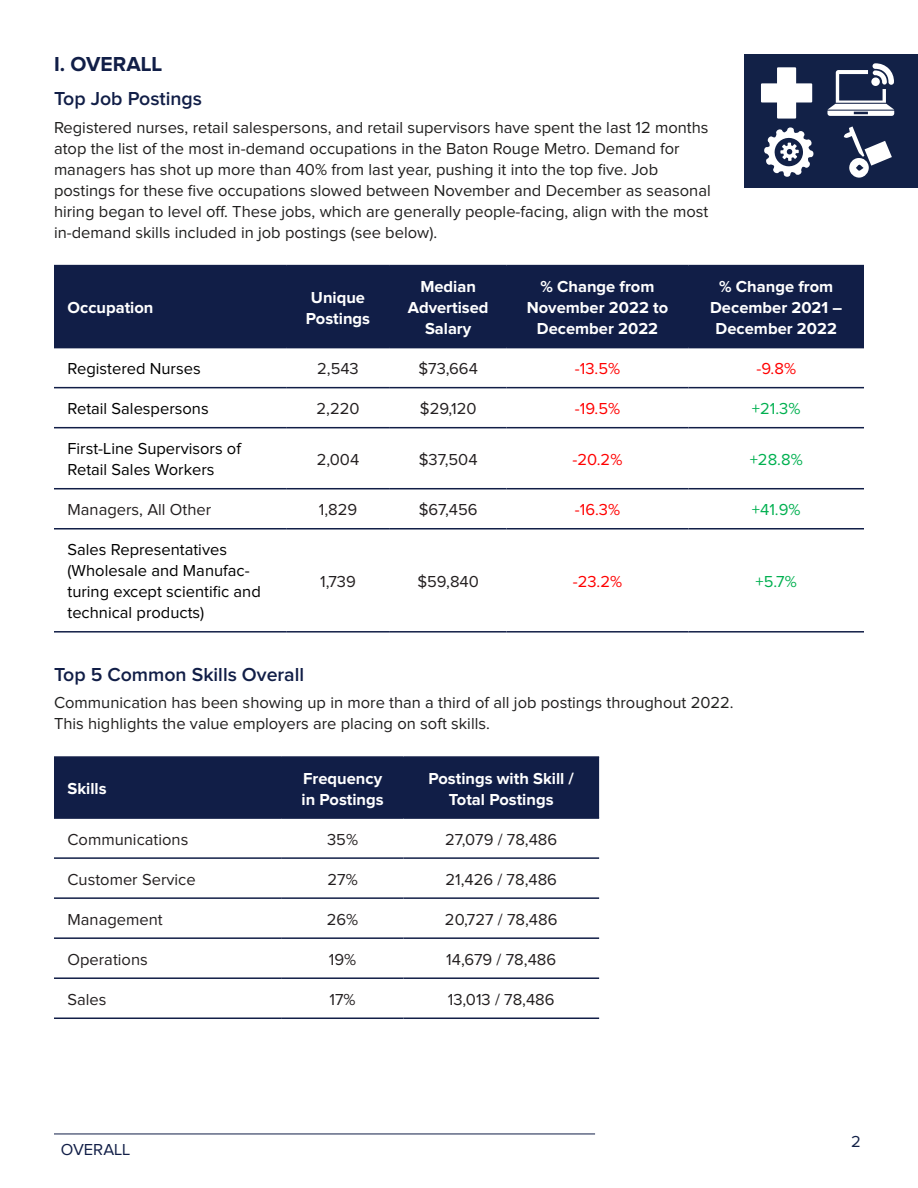
<style>
.page{position:relative;width:918px;height:1188px;background:#fff}
.page>*{position:absolute;margin:0;border:0;box-sizing:border-box;transform-origin:0 0}
.Basic2{font:700 21px "Proxima Nova";color:#111e47}
.Basic2-2{font:600 19.5px "Proxima Nova";color:#111e47}
.Basic2-3{font:16.5px/21px "Proxima Nova";color:#201f1e}
.Basic2-4{font:16.5px "Proxima Nova";color:#231f20}
.Basic2-5{font:700 16.5px/21px "Proxima Nova";color:#fff;text-align:center}
.Basic2-6{font:16.5px/21px "Proxima Nova";color:#000}
.Basic2-7{font:16.5px "Proxima Nova";color:#f00}
.Basic2-8{font:16.5px "Proxima Nova";color:#00b050}
.List_Paragraph{font:16.5px "Proxima Nova";color:#111e47}
.t1{font:16.5px "Proxima Nova";color:#122147}
</style>
<div class="page">
<div style="left:54px;top:266px;width:810px;height:81px;background:#111e47"></div>
<hr style="left:54px;top:265px;width:232px;height:1px;background:#111e47">
<hr style="left:286px;top:265px;width:104px;height:1px;background:#111e47">
<hr style="left:390px;top:265px;width:117px;height:1px;background:#111e47">
<hr style="left:507px;top:265px;width:181px;height:1px;background:#111e47">
<hr style="left:688px;top:265px;width:176px;height:1px;background:#111e47">
<hr style="left:54px;top:347px;width:232px;height:1px;background:#111e47">
<hr style="left:286px;top:347px;width:104px;height:1px;background:#111e47">
<hr style="left:390px;top:347px;width:117px;height:1px;background:#111e47">
<hr style="left:507px;top:347px;width:181px;height:1px;background:#111e47">
<hr style="left:688px;top:347px;width:176px;height:1px;background:#111e47">
<hr style="left:54px;top:387px;width:232px;height:1px;background:#111e47">
<hr style="left:286px;top:387px;width:104px;height:1px;background:#111e47">
<hr style="left:390px;top:387px;width:117px;height:1px;background:#111e47">
<hr style="left:507px;top:387px;width:181px;height:1px;background:#111e47">
<hr style="left:688px;top:387px;width:176px;height:1px;background:#111e47">
<hr style="left:54px;top:427px;width:232px;height:1px;background:#111e47">
<hr style="left:286px;top:427px;width:104px;height:1px;background:#111e47">
<hr style="left:390px;top:427px;width:117px;height:1px;background:#111e47">
<hr style="left:507px;top:427px;width:181px;height:1px;background:#111e47">
<hr style="left:688px;top:427px;width:176px;height:1px;background:#111e47">
<hr style="left:54px;top:488px;width:232px;height:1px;background:#111e47">
<hr style="left:286px;top:488px;width:104px;height:1px;background:#111e47">
<hr style="left:390px;top:488px;width:117px;height:1px;background:#111e47">
<hr style="left:507px;top:488px;width:181px;height:1px;background:#111e47">
<hr style="left:688px;top:488px;width:176px;height:1px;background:#111e47">
<hr style="left:54px;top:528px;width:232px;height:2px;background:#111e47">
<hr style="left:286px;top:528px;width:104px;height:2px;background:#111e47">
<hr style="left:390px;top:528px;width:117px;height:2px;background:#111e47">
<hr style="left:507px;top:528px;width:181px;height:2px;background:#111e47">
<hr style="left:688px;top:528px;width:176px;height:2px;background:#111e47">
<hr style="left:54px;top:631px;width:232px;height:2px;background:#111e47">
<hr style="left:286px;top:631px;width:104px;height:2px;background:#111e47">
<hr style="left:390px;top:631px;width:117px;height:2px;background:#111e47">
<hr style="left:507px;top:631px;width:181px;height:2px;background:#111e47">
<hr style="left:688px;top:631px;width:176px;height:2px;background:#111e47">
<div style="left:54px;top:758px;width:545px;height:59px;background:#111e47"></div>
<hr style="left:54px;top:857px;width:228px;height:2px;background:#111e47">
<hr style="left:282px;top:857px;width:121px;height:2px;background:#111e47">
<hr style="left:403px;top:857px;width:196px;height:2px;background:#111e47">
<hr style="left:54px;top:897px;width:228px;height:2px;background:#111e47">
<hr style="left:282px;top:897px;width:121px;height:2px;background:#111e47">
<hr style="left:403px;top:897px;width:196px;height:2px;background:#111e47">
<hr style="left:54px;top:937px;width:228px;height:2px;background:#111e47">
<hr style="left:282px;top:937px;width:121px;height:2px;background:#111e47">
<hr style="left:403px;top:937px;width:196px;height:2px;background:#111e47">
<hr style="left:54px;top:977px;width:228px;height:2px;background:#111e47">
<hr style="left:282px;top:977px;width:121px;height:2px;background:#111e47">
<hr style="left:403px;top:977px;width:196px;height:2px;background:#111e47">
<hr style="left:54px;top:1018px;width:228px;height:1px;background:#111e47">
<hr style="left:282px;top:1018px;width:121px;height:1px;background:#111e47">
<hr style="left:403px;top:1018px;width:196px;height:1px;background:#111e47">
<hr style="left:54px;top:756px;width:228px;height:2px;background:#111e47">
<hr style="left:282px;top:756px;width:121px;height:2px;background:#111e47">
<hr style="left:403px;top:756px;width:196px;height:2px;background:#111e47">
<hr style="left:54px;top:817px;width:228px;height:2px;background:#111e47">
<hr style="left:282px;top:817px;width:121px;height:2px;background:#111e47">
<hr style="left:403px;top:817px;width:196px;height:2px;background:#111e47">
<div style="left:744px;top:55px;width:174px;height:133px;background:#122147"></div>
<svg style="left:761px;top:67px;width:51px;height:52px"></svg>
<svg style="left:844px;top:126px;width:48px;height:52px"></svg>
<svg style="left:827px;top:63px;width:67px;height:53px"></svg>
<svg style="left:764px;top:127px;width:50px;height:50px"></svg>
<hr style="left:54px;top:1134px;width:541px;height:1px;background:#111e47">
<p class="Basic2" style="left:54px;top:54px;width:110px">I. OVERALL</p>
<p class="Basic2-2" style="left:54px;top:90px;width:150px">Top Job Postings</p>
<p class="Basic2-3" style="left:54px;top:118px;width:658px">Registered nurses, retail salespersons, and retail supervisors have spent the last 12 months atop the list of the most in-demand occupations in the Baton Rouge Metro. Demand for managers has shot up more than 40% from last year, pushing it into the top five. Job postings for these five occupations slowed between November and December as seasonal hiring began to level off. These jobs, which are generally people-facing, align with the most in-demand skills included in job postings (see below).</p>
<p class="Basic2-5" style="left:68px;top:298px;width:88px">Occupation</p>
<p class="Basic2-5" style="left:306px;top:287px;width:66px">Unique<br>Postings</p>
<p class="Basic2-5" style="left:408px;top:277px;width:82px">Median<br>Advertised<br>Salary</p>
<p class="Basic2-5" style="left:527px;top:277px;width:143px">% Change from<br>November 2022 to<br>December 2022</p>
<p class="Basic2-5" style="left:710px;top:277px;width:134px">% Change from<br>December 2021 –<br>December 2022</p>
<p class="Basic2-6" style="left:68px;top:359px;width:135px">Registered Nurses</p>
<p class="Basic2-4" style="left:317px;top:361px;width:43px">2,543</p>
<p class="Basic2-4" style="left:418px;top:361px;width:61px">$73,664</p>
<p class="Basic2-7" style="left:575px;top:361px;width:47px">-13.5%</p>
<p class="Basic2-7" style="left:756px;top:361px;width:41px">-9.8%</p>
<p class="Basic2-6" style="left:68px;top:399px;width:143px">Retail Salespersons</p>
<p class="Basic2-4" style="left:317px;top:401px;width:44px">2,220</p>
<p class="Basic2-4" style="left:420px;top:401px;width:58px">$29,120</p>
<p class="Basic2-7" style="left:575px;top:401px;width:47px">-19.5%</p>
<p class="Basic2-8" style="left:752px;top:401px;width:50px">+21.3%</p>
<p class="Basic2-6" style="left:68px;top:439px;width:175px">First-Line Supervisors of<br>Retail Sales Workers</p>
<p class="Basic2-4" style="left:317px;top:452px;width:44px">2,004</p>
<p class="Basic2-4" style="left:419px;top:452px;width:60px">$37,504</p>
<p class="Basic2-7" style="left:573px;top:452px;width:51px">-20.2%</p>
<p class="Basic2-8" style="left:750px;top:452px;width:55px">+28.8%</p>
<p class="Basic2-4" style="left:68px;top:502px;width:145px">Managers, All Other</p>
<p class="Basic2-4" style="left:319px;top:502px;width:40px">1,829</p>
<p class="Basic2-4" style="left:419px;top:502px;width:60px">$67,456</p>
<p class="Basic2-7" style="left:575px;top:502px;width:47px">-16.3%</p>
<p class="Basic2-8" style="left:752px;top:502px;width:50px">+41.9%</p>
<p class="Basic2-6" style="left:68px;top:540px;width:195px">Sales Representatives (Wholesale and Manufac&shy;turing except scientific and technical products)</p>
<p class="Basic2-4" style="left:320px;top:574px;width:37px">1,739</p>
<p class="Basic2-4" style="left:417px;top:574px;width:63px">$59,840</p>
<p class="Basic2-7" style="left:573px;top:574px;width:51px">-23.2%</p>
<p class="Basic2-8" style="left:756px;top:574px;width:43px">+5.7%</p>
<p class="Basic2-2" style="left:54px;top:665px;width:252px">Top 5 Common Skills Overall</p>
<p class="Basic2-3" style="left:54px;top:693px;width:681px">Communication has been showing up in more than a third of all job postings throughout 2022.<br>This highlights the value employers are placing on soft skills.</p>
<p class="Basic2-5" style="left:68px;top:779px;width:41px">Skills</p>
<p class="Basic2-5" style="left:302px;top:768px;width:84px;text-align:left">Frequency in Postings</p>
<p class="Basic2-5" style="left:428px;top:768px;width:147px">Postings with Skill /<br>Total Postings</p>
<p class="Basic2-4" style="left:68px;top:832px;width:122px">Communications</p>
<p class="Basic2-4" style="left:327px;top:832px;width:33px">35%</p>
<p class="Basic2-4" style="left:445px;top:832px;width:114px">27,079 / 78,486</p>
<p class="Basic2-4" style="left:68px;top:872px;width:130px">Customer Service</p>
<p class="Basic2-4" style="left:327px;top:872px;width:32px">27%</p>
<p class="Basic2-4" style="left:445px;top:872px;width:113px">21,426 / 78,486</p>
<p class="Basic2-4" style="left:68px;top:912px;width:97px">Management</p>
<p class="Basic2-4" style="left:327px;top:912px;width:33px">26%</p>
<p class="Basic2-4" style="left:445px;top:912px;width:114px">20,727 / 78,486</p>
<p class="Basic2-4" style="left:68px;top:952px;width:82px">Operations</p>
<p class="Basic2-4" style="left:329px;top:952px;width:29px">19%</p>
<p class="Basic2-4" style="left:446px;top:952px;width:111px">14,679 / 78,486</p>
<p class="Basic2-4" style="left:68px;top:992px;width:41px">Sales</p>
<p class="Basic2-4" style="left:330px;top:992px;width:28px">17%</p>
<p class="Basic2-4" style="left:448px;top:992px;width:108px">13,013 / 78,486</p>
<p class="List_Paragraph" style="left:61px;top:1142px;width:71px">OVERALL</p>
<p class="t1" style="left:851px;top:1134px;width:11px">2</p>
</div>
